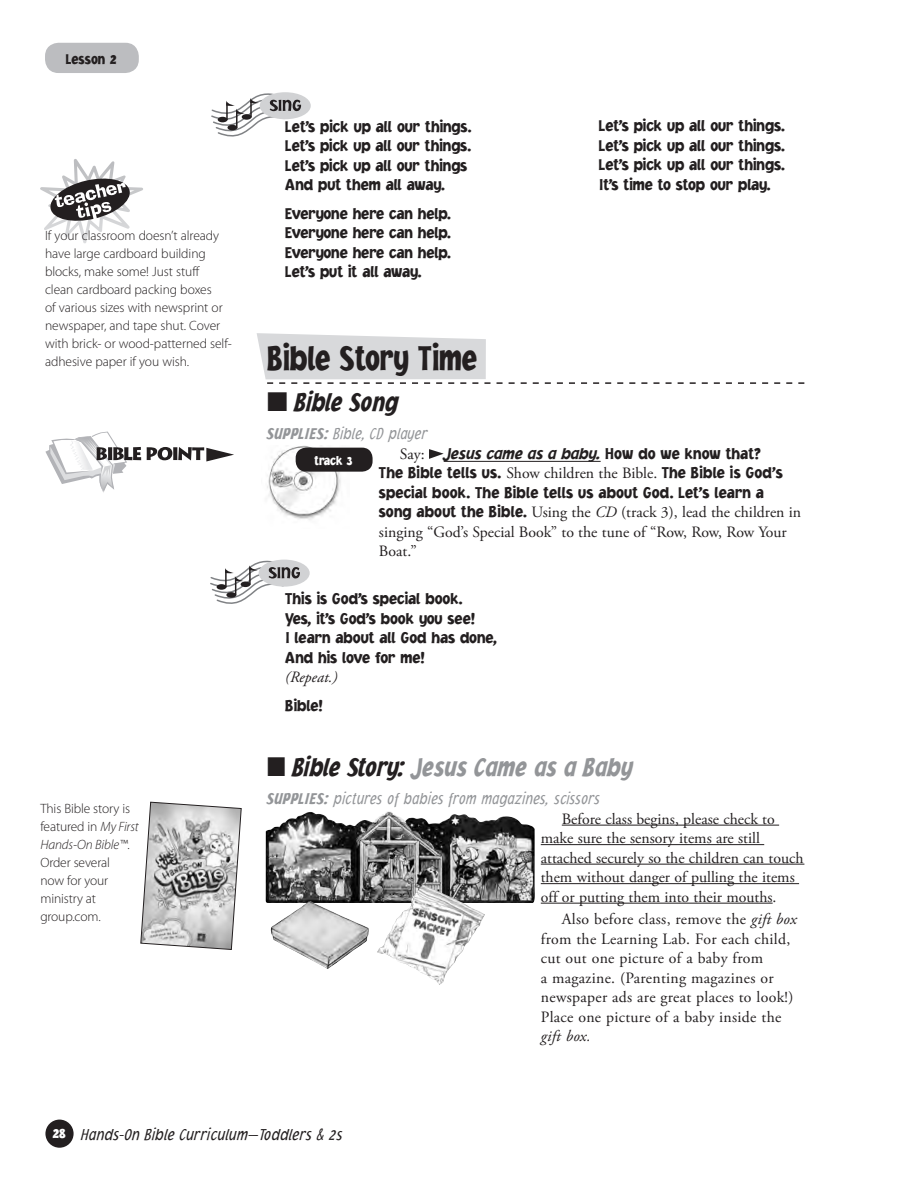
<style>
.page{position:relative;width:923px;height:1193px;background:#fff}
.page>*{position:absolute;margin:0;border:0;box-sizing:border-box;transform-origin:0 0}
.Main_head{font:900 36px "Jacoby Cond ICG";color:#231f20;scale:.9 1}
.Main_Subhead{font:italic 900 27px "Jacoby Cond ICG";color:#939598;scale:.9 1}
.Main_Subhead-2{font:italic 900 27px "Jacoby Cond ICG";letter-spacing:-.02em;color:#231f20;scale:.9 1}
.Lyrics{font:900 16.5px/19.5px "Jacoby ICG";color:#231f20;scale:.9 1}
.Main_Supplies{font:italic 300 16.5px "Jacoby Cond ICG";color:#939598;scale:.95 1}
.Lyrics_1st_line{font:900 16.5px "Jacoby ICG";color:#231f20;scale:.9 1}
.t1{font:italic 300 16.5px "Jacoby Cond ICG";color:#231f20}
.Lyrics_last_line{font:900 16.5px "Jacoby ICG";color:#231f20;scale:.9 1}
.t2{font:15.75px/19.5px "Adobe Garamond Pro";color:#231f20}
.t3{font:15.75px/19.5px "Adobe Garamond Pro";letter-spacing:.02em;color:#231f20}
.Lyrics_last_line-2{font:italic 15.75px "Adobe Garamond Pro";color:#231f20}
.t4{font:900 15px "Jacoby Cond ICG";color:#231f20}
.Tip_text{font:300 13.5px/18px "Myriad Pro";letter-spacing:-.005em;color:#231f20}
.t5{font:900 13.5px "Jacoby Cond ICG";color:#fff}
.s1{font-style:italic}
.s2{font-weight:900}
.s3{font-family:"Adobe Garamond Pro";font-weight:400;font-size:15.75px}
.s4{font-family:"Jacoby ICG";font-weight:900;font-size:16.5px}
.s5{color:#231f20}
.s6{font-weight:900;font-style:normal;font-size:15px;color:#fff}
</style>
<div class="page">
<svg style="left:257px;top:333px;width:547px;height:51px"></svg>
<hr style="left:443px;top:461px;width:157px;height:1px;background:#231f20">
<hr style="left:562px;top:824px;width:217px;height:1px;background:#231f20">
<hr style="left:541px;top:844px;width:223px;height:1px;background:#231f20">
<hr style="left:541px;top:863px;width:263px;height:1px;background:#231f20">
<hr style="left:541px;top:883px;width:258px;height:1px;background:#231f20">
<hr style="left:541px;top:902px;width:231px;height:1px;background:#231f20">
<svg style="left:429px;top:449px;width:14px;height:10px"></svg>
<div style="left:260px;top:92px;width:50px;height:27px;background:#d1d2d4;border-radius:50%"></div>
<svg style="left:211px;top:92px;width:90px;height:44px"></svg>
<svg style="left:45px;top:431px;width:96px;height:62px"></svg>
<svg style="left:147px;top:447px;width:87px;height:14px"></svg>
<div style="left:258px;top:559px;width:52px;height:27px;background:#d1d2d4;border-radius:50%"></div>
<svg style="left:210px;top:559px;width:90px;height:45px"></svg>
<img style="left:266px;top:811px;width:269px;height:92px">
<img style="left:402px;top:884px;width:21px;height:28px">
<svg style="left:40px;top:159px;width:103px;height:84px"></svg>
<img style="left:267px;top:446px;width:82px;height:74px">
<div style="left:296px;top:447px;width:76px;height:24px;background:#231f20;border-radius:10px"></div>
<img style="left:270px;top:901px;width:99px;height:68px">
<svg style="left:140px;top:801px;width:102px;height:149px"></svg>
<div style="left:45px;top:1119px;width:29px;height:28px;background:#231f20;border-radius:50%"></div>
<div style="left:45px;top:43px;width:94px;height:30px;background:#bcbdc0;border-radius:14px"></div>
<p class="t4" style="left:66px;top:50px;width:52px">Lesson 2</p>
<p class="Tip_text" style="left:45px;top:226px;width:188px">If your classroom doesn’t already have large cardboard building blocks, make some! Just stuff<br>clean cardboard packing boxes<br>of various sizes with newsprint or newspaper, and tape shut. Cover with brick- or wood-patterned self&shy;adhesive paper if you wish.</p>
<p class="Tip_text" style="left:40px;top:799px;width:100px">This Bible story is featured in <span class="s1">My First<br>Hands-On Bible™.<br></span>Order several<br>now for your ministry at group.com.</p>
<p class="Lyrics_1st_line" style="left:285px;top:116px;width:209px">Let’s pick up all our things.</p>
<p class="Lyrics" style="left:285px;top:136px;width:208px">Let’s pick up all our things.</p>
<p class="Lyrics" style="left:285px;top:155px;width:204px">Let’s pick up all our things</p>
<p class="Lyrics_last_line" style="left:285px;top:175px;width:179px">And put them all away.</p>
<p class="Lyrics" style="left:285px;top:203px;width:186px">Everyone here can help.</p>
<p class="Lyrics" style="left:285px;top:223px;width:186px">Everyone here can help.</p>
<p class="Lyrics" style="left:285px;top:242px;width:186px">Everyone here can help.</p>
<p class="Lyrics_last_line" style="left:285px;top:262px;width:153px">Let’s put it all away.</p>
<p class="Lyrics" style="left:598px;top:116px;width:208px;text-align:justify">Let’s pick up all our things.<br>Let’s pick up all our things.<br>Let’s pick up all our things.<br>It’s time to stop our play.</p>
<p class="Main_head" style="left:267px;top:336px;width:235px">Bible Story Time</p>
<p class="Main_Subhead-2" style="left:267px;top:385px;width:147px">■ Bible Song</p>
<p class="Main_Supplies" style="left:267px;top:424px;width:170px"><span class="s2">SUPPLIES:</span> Bible, CD player</p>
<p class="Lyrics" style="left:379px;top:443px;width:450px;text-indent:21px"><span class="s3">Say:</span> <span class="s1">Jesus came as a baby.</span> How do we know that?<br>The Bible tells us. <span class="s3">Show children the Bible.</span> The Bible is God’s special book. The Bible tells us about God. Let’s learn a</p>
<p class="t2" style="left:379px;top:503px;width:424px"><span class="s4">song about the Bible.</span> Using the <span class="s1">CD</span> (track 3), lead the children in singing “God’s Special Book” to the tune of “Row, Row, Row Your<br>Boat.”</p>
<p class="Lyrics_1st_line" style="left:285px;top:589px;width:199px">This is God’s special book.</p>
<p class="Lyrics" style="left:285px;top:608px;width:212px">Yes, it’s God’s book you see!</p>
<p class="Lyrics" style="left:285px;top:628px;width:237px">I learn about all God has done,</p>
<p class="Lyrics" style="left:285px;top:647px;width:157px">And his love for me!</p>
<p class="Lyrics_last_line-2" style="left:285px;top:668px;width:54px">(Repeat.)</p>
<p class="Lyrics" style="left:285px;top:695px;width:44px">Bible!</p>
<p class="t5" style="left:314px;top:452px;width:40px">track 3</p>
<p class="Main_Subhead" style="left:267px;top:750px;width:408px"><span class="s5">■ Bible Story:</span> Jesus Came as a Baby</p>
<p class="Main_Supplies" style="left:267px;top:789px;width:352px"><span class="s2">SUPPLIES:</span> pictures of babies from magazines, scissors</p>
<p class="t2" style="left:541px;top:809px;width:264px;text-indent:21px">Before class begins, please check to make sure the sensory items are still attached securely so the children can touch them without danger of pulling the items off or putting them into their mouths.</p>
<p class="t3" style="left:541px;top:910px;width:257px;text-indent:21px">Also before class, remove the <span class="s1">gift box </span>from the Learning Lab. For each child, cut out one picture of a baby from<br>a magazine. (Parenting magazines or newspaper ads are great places to look!)<br>Place one picture of a baby inside the <span class="s1">gift box.</span></p>
<p class="t1" style="left:52px;top:1125px;width:292px"><span class="s6">28</span> Hands-On Bible Curriculum—Toddlers &amp; 2s</p>
</div>
